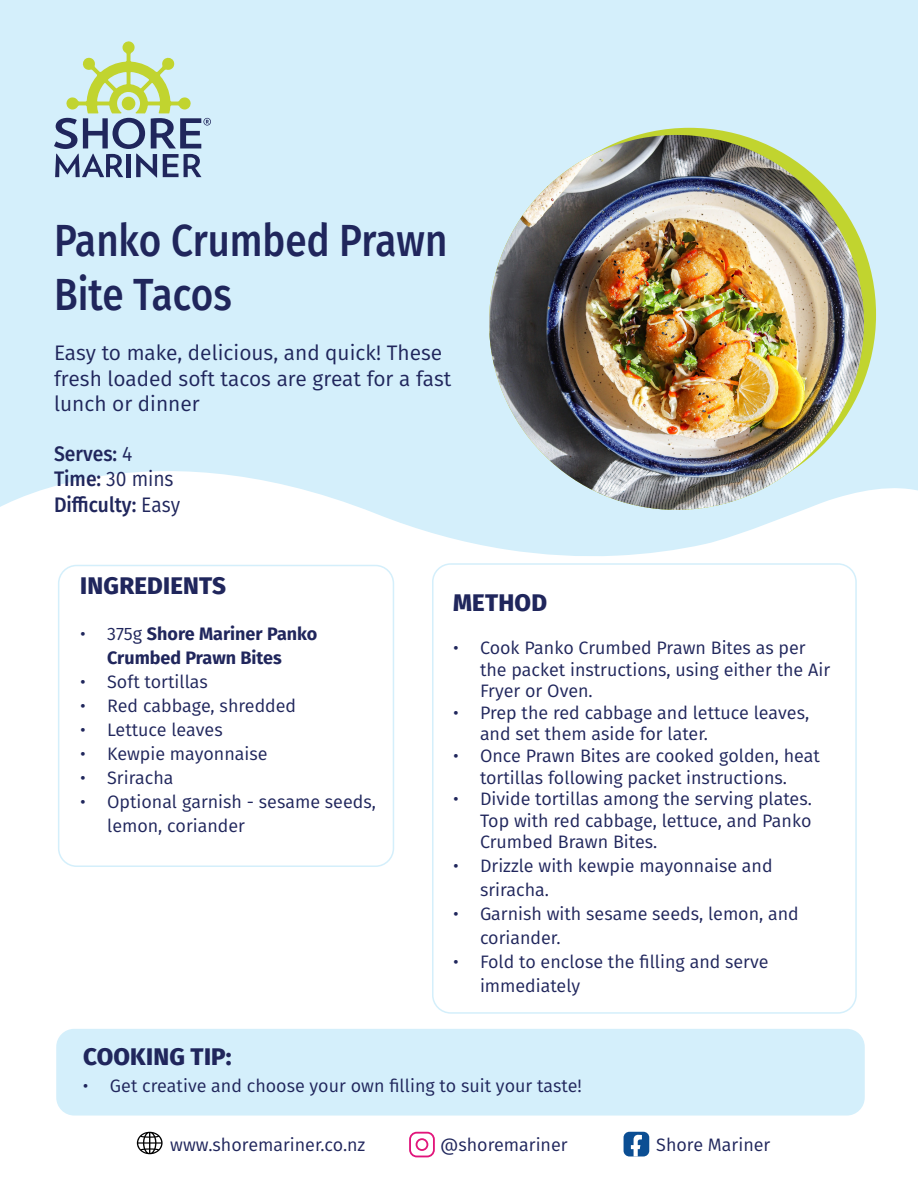
<style>
.page{position:relative;width:918px;height:1188px;background:#fff}
.page>*{position:absolute;margin:0;border:0;box-sizing:border-box;transform-origin:0 0}
.t1{font:500 45px/54px "Fira Sans";color:#20265c;scale:.86 1}
.t2{font:800 24px "Fira Sans";letter-spacing:.01em;color:#20265c}
.t3{font:21px/25.2px "Fira Sans";color:#20265c}
.t4{font:500 21px "Fira Sans";color:#20265c;scale:.92 1}
.t5{font:21px "Fira Sans";color:#20265c;scale:.92 1}
.t6{font:18px/21.6px "Fira Sans";color:#20265c}
.t7{font:700 18px/24px "Fira Sans";color:#20265c;text-align:center}
.s1{font-weight:400}
.s2{font-weight:500}
</style>
<div class="page">
<div style="left:432px;top:563px;width:425px;height:451px;border:2px solid #d4effb;border-radius:18px"></div>
<svg style="left:0;top:0;width:918px;height:556px;background:#d8f0fb"></svg>
<div style="left:502px;top:128px;width:374px;height:373px;background:#c1d42f;border-radius:50%"></div>
<img style="left:489px;top:135px;width:375px;height:375px;border-radius:187px">
<div style="left:58px;top:565px;width:336px;height:302px;border:2px solid #d4effb;border-radius:18px"></div>
<div style="left:56px;top:1029px;width:809px;height:87px;background:#d4effb;border-radius:18px"></div>
<svg style="left:54px;top:41px;width:157px;height:137px;background:#b4cac4"></svg>
<svg style="left:409px;top:1132px;width:26px;height:25px"></svg>
<svg style="left:137px;top:1132px;width:26px;height:22px"></svg>
<svg style="left:624px;top:1132px;width:25px;height:25px"></svg>
<p class="t1" style="left:54px;top:211px;width:459px">Panko Crumbed Prawn<br>Bite Tacos</p>
<p class="t3" style="left:54px;top:340px;width:399px">Easy to make, delicious, and quick! These fresh loaded soft tacos are great for a fast lunch or dinner</p>
<p class="t4" style="left:54px;top:437px;width:87px">Serves: <span class="s1">4</span></p>
<p class="t5" style="left:54px;top:463px;width:132px"><span class="s2">Time:</span> 30 mins</p>
<p class="t4" style="left:54px;top:487px;width:139px">Difficulty: <span class="s1">Easy</span></p>
<p class="t2" style="left:80px;top:565px;width:147px">INGREDIENTS</p>
<p class="t7" style="left:80px;top:620px;width:239px"><span class="s1">• 375g</span> Shore Mariner Panko<br>Crumbed Prawn Bites</p>
<p class="t6" style="left:80px;top:670px;width:129px">• Soft tortillas</p>
<p class="t6" style="left:80px;top:694px;width:217px">• Red cabbage, shredded</p>
<p class="t6" style="left:80px;top:718px;width:144px">• Lettuce leaves</p>
<p class="t6" style="left:80px;top:742px;width:189px">• Kewpie mayonnaise</p>
<p class="t6" style="left:80px;top:766px;width:95px">• Sriracha</p>
<p class="t6" style="left:107px;top:789px;width:270px;line-height:24px;text-indent:-27px">• Optional garnish - sesame seeds, lemon, coriander</p>
<p class="t2" style="left:453px;top:582px;width:95px">METHOD</p>
<p class="t6" style="left:480px;top:636px;width:352px;text-indent:-27px">• Cook Panko Crumbed Prawn Bites as per the packet instructions, using either the Air<br>Fryer or Oven.</p>
<p class="t6" style="left:480px;top:701px;width:331px;text-indent:-27px">• Prep the red cabbage and lettuce leaves, and set them aside for later.</p>
<p class="t6" style="left:453px;top:744px;width:368px;text-align:center">• Once Prawn Bites are cooked golden, heat tortillas following packet instructions.</p>
<p class="t6" style="left:480px;top:788px;width:333px;text-align:justify;text-indent:-27px">• Divide tortillas among the serving plates.<br>Top with red cabbage, lettuce, and Panko Crumbed Brawn Bites.</p>
<p class="t6" style="left:480px;top:854px;width:294px;line-height:24px;text-indent:-27px">• Drizzle with kewpie mayonnaise and sriracha.</p>
<p class="t6" style="left:480px;top:902px;width:320px;line-height:24px;text-indent:-27px">• Garnish with sesame seeds, lemon, and coriander.</p>
<p class="t6" style="left:480px;top:950px;width:290px;line-height:24px;text-indent:-27px">• Fold to enclose the filling and serve immediately</p>
<p class="t2" style="left:83px;top:1036px;width:150px">COOKING TIP:</p>
<p class="t6" style="left:83px;top:1074px;width:500px">• Get creative and choose your own filling to suit your taste!</p>
<p class="t6" style="left:170px;top:1133px;width:197px">www.shoremariner.co.nz</p>
<p class="t6" style="left:440px;top:1133px;width:129px">@shoremariner</p>
<p class="t6" style="left:656px;top:1133px;width:116px">Shore Mariner</p>
</div>
